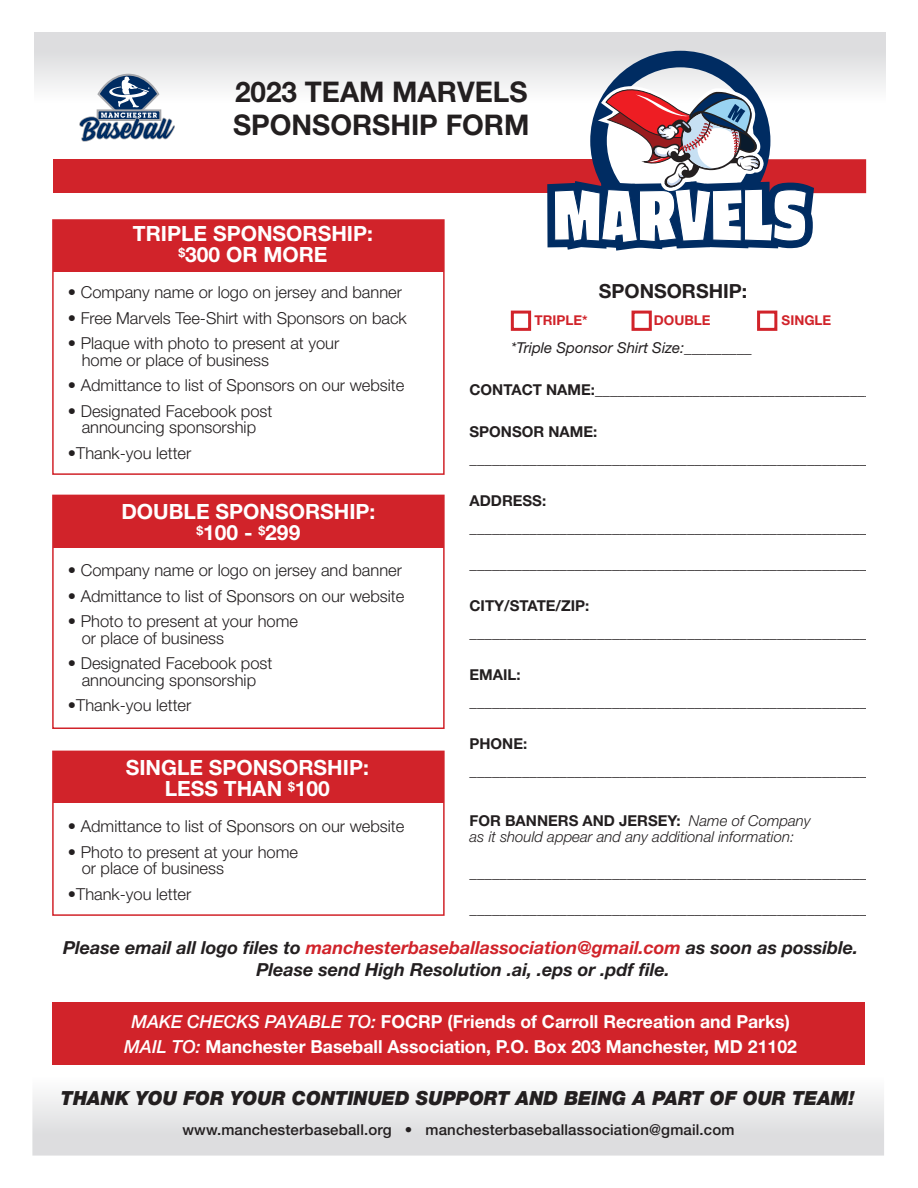
<style>
.page{position:relative;width:918px;height:1188px;background:#fff}
.page>*{position:absolute;margin:0;border:0;box-sizing:border-box;transform-origin:0 0}
.t1{font:700 28.5px/33px "Helvetica Neue LT Std";color:#231f20}
.t2{font:700 21px/21px "Helvetica Neue LT Std";color:#fff}
.t3{font:italic 900 19.5px "Helvetica Neue LT Std";color:#231f20;scale:.96 1}
.t4{font:700 19.5px "Helvetica Neue LT Std";color:#231f20}
.t5{font:700 18px/25.5px "Helvetica Neue LT Std";color:#fff;text-align:center}
.t6{font:italic 700 18px/22.5px "Helvetica Neue LT Std";color:#231f20;text-align:center}
.t7{font:300 16.5px/16.5px "Helvetica Neue LT Std";color:#231f20}
.t8{font:15px "Helvetica Neue LT Std";color:#231f20}
.t9{font:700 15px "Helvetica Neue LT Std";color:#231f20}
.t10{font:300 15px "Helvetica Neue LT Std";color:#231f20}
.t11{font:500 15px "Helvetica Neue LT Std";letter-spacing:.01em;color:#231f20}
.t12{font:italic 300 15px/16.5px "Helvetica Neue LT Std";color:#231f20}
.t13{font:italic 15px "Helvetica Neue LT Std";color:#231f20}
.t14{font:700 13.5px "Helvetica Neue LT Std";color:#d1232a}
.s1{font-weight:700;font-style:normal}
.s2{color:#d1232a}
.s3{font-weight:500;font-style:italic}
</style>
<div class="page">
<div style="left:53px;top:1002px;width:812px;height:63px;background:#d1232a"></div>
<svg style="left:32px;top:1050px;width:852px;height:106px"></svg>
<div style="left:34px;top:32px;width:852px;height:93px;background:linear-gradient(to bottom,#d7d7d9,#fff)"></div>
<div style="left:53px;top:159px;width:551px;height:34px;background:#d1232a"></div>
<svg style="left:547px;top:51px;width:319px;height:200px"></svg>
<div style="left:511px;top:311px;width:20px;height:20px;border:3px solid #d1232a"></div>
<div style="left:632px;top:311px;width:20px;height:20px;border:3px solid #d1232a"></div>
<div style="left:757px;top:311px;width:20px;height:20px;border:3px solid #d1232a"></div>
<div style="left:53px;top:220px;width:391px;height:52px;background:#d1232a"></div>
<div style="left:52px;top:219px;width:393px;height:256px;border:2px solid #d1232a"></div>
<div style="left:53px;top:496px;width:391px;height:52px;background:#d1232a"></div>
<div style="left:52px;top:495px;width:393px;height:234px;border:2px solid #d1232a"></div>
<div style="left:53px;top:751px;width:391px;height:52px;background:#d1232a"></div>
<div style="left:52px;top:751px;width:393px;height:165px;border:2px solid #d1232a"></div>
<svg style="left:79px;top:73px;width:96px;height:69px"></svg>
<h1 class="t1" style="left:233px;top:74px;width:298px">2023 TEAM MARVELS<br>SPONSORSHIP FORM</h1>
<p class="t2" style="left:178px;top:223px;width:196px;text-indent:94px">SORSHIP: <sup>$</sup>300 OR MORE</p>
<p class="t7" style="left:68px;top:284px;width:336px">• Company name or logo on jersey and banner</p>
<p class="t7" style="left:68px;top:309px;width:340px">• Free Marvels Tee-Shirt with Sponsors on back</p>
<p class="t7" style="left:82px;top:335px;width:259px;text-indent:-14px">• Plaque with photo to present at your home or place of business</p>
<p class="t7" style="left:68px;top:377px;width:338px">• Admittance to list of Sponsors on our website</p>
<p class="t7" style="left:68px;top:402px;width:206px;text-align:center">• Designated Facebook post announcing sponsorship</p>
<p class="t7" style="left:68px;top:444px;width:125px">•Thank-you letter</p>
<p class="t2" style="left:133px;top:223px;width:110px">TRIPLE SPON</p>
<p class="t2" style="left:196px;top:501px;width:180px;text-indent:79px">SORSHIP: <sup>$</sup>100 - <sup>$</sup>299</p>
<p class="t7" style="left:68px;top:562px;width:336px">• Company name or logo on jersey and banner</p>
<p class="t7" style="left:68px;top:587px;width:338px">• Admittance to list of Sponsors on our website</p>
<p class="t7" style="left:82px;top:613px;width:218px;text-indent:-14px">• Photo to present at your home or place of business</p>
<p class="t7" style="left:68px;top:655px;width:206px;text-align:center">• Designated Facebook post announcing sponsorship</p>
<p class="t7" style="left:68px;top:697px;width:125px">•Thank-you letter</p>
<p class="t2" style="left:121px;top:501px;width:124px">DOUBLE SPON</p>
<p class="t2" style="left:126px;top:757px;width:113px">SINGLE SPON</p>
<p class="t2" style="left:269px;top:757px;width:102px">SORSHIP:</p>
<p class="t2" style="left:165px;top:778px;width:27px">LESS</p>
<p class="t2" style="left:224px;top:778px;width:108px">THAN <sup>$</sup>100</p>
<p class="t7" style="left:68px;top:818px;width:338px">• Admittance to list of Sponsors on our website</p>
<p class="t7" style="left:82px;top:843px;width:218px;text-indent:-14px">• Photo to present at your home or place of business</p>
<p class="t7" style="left:68px;top:885px;width:125px">•Thank-you letter</p>
<p class="t4" style="left:599px;top:279px;width:27px">SPON</p>
<p class="t4" style="left:654px;top:279px;width:95px">SORSHIP:</p>
<p class="t14" style="left:535px;top:312px;width:55px">TRIPLE*</p>
<p class="t14" style="left:654px;top:312px;width:58px">DOUBLE</p>
<p class="t14" style="left:782px;top:312px;width:51px">SINGLE</p>
<p class="t13" style="left:511px;top:339px;width:242px">*Triple Sponsor Shirt Size:_________</p>
<p class="t9" style="left:470px;top:380px;width:45px">CONTACT</p>
<p class="t9" style="left:546px;top:380px;width:12px">NAME</p>
<p class="t9" style="left:591px;top:380px;width:283px">:_____________________________________</p>
<p class="t9" style="left:470px;top:422px;width:91px">SPONSOR NAME</p>
<p class="t9" style="left:593px;top:422px;width:6px">:</p>
<p class="t8" style="left:470px;top:450px;width:406px">______________________________________________________</p>
<p class="t9" style="left:470px;top:491px;width:22px">ADDRESS</p>
<p class="t9" style="left:542px;top:491px;width:6px">:</p>
<p class="t8" style="left:470px;top:519px;width:406px">______________________________________________________</p>
<p class="t8" style="left:470px;top:555px;width:406px">______________________________________________________</p>
<p class="t9" style="left:470px;top:596px;width:60px">CITY/STATE</p>
<p class="t9" style="left:556px;top:596px;width:35px">/ZIP:</p>
<p class="t8" style="left:470px;top:624px;width:406px">______________________________________________________</p>
<p class="t9" style="left:470px;top:665px;width:53px">EMAIL:</p>
<p class="t8" style="left:470px;top:693px;width:406px">______________________________________________________</p>
<p class="t9" style="left:470px;top:734px;width:59px">PHONE:</p>
<p class="t8" style="left:470px;top:762px;width:406px">______________________________________________________</p>
<p class="t9" style="left:470px;top:811px;width:169px">FOR BANN ERS AND JERSE</p>
<p class="t12" style="left:470px;top:812px;width:343px;text-indent:198px"><span class="s1">Y:</span> Name of Company as it should appear and any additional information:</p>
<p class="t10" style="left:470px;top:864px;width:406px">______________________________________________________</p>
<p class="t10" style="left:470px;top:900px;width:406px">______________________________________________________</p>
<p class="t6" style="left:63px;top:936px;width:796px">Please email all logo files to <span class="s2">manchesterbaseballassociation@gmail.com</span> as soon as possible.<br>Please send High Resolution .ai, .eps or .pdf file.</p>
<p class="t5" style="left:124px;top:1008px;width:674px"><span class="s3">MAKE CHECKS PAYABLE TO:</span> FOCRP (FRIENDS OF CARROLL RECREATION AND PARKS)<br><span class="s3">MAIL TO:</span> MANCHESTER BASEBALL ASSOCIATION, P.O. BOX 203 MANCHESTER, MD 21102</p>
<p class="t3" style="left:61px;top:1086px;width:828px">THANK YOU FOR YOUR CONTINUED SUPPORT AND BEING A PART OF OUR TEAM!</p>
<p class="t11" style="left:182px;top:1121px;width:554px">www.manchesterbaseball.org • manchesterbaseballassociation@gmail.com</p>
</div>
